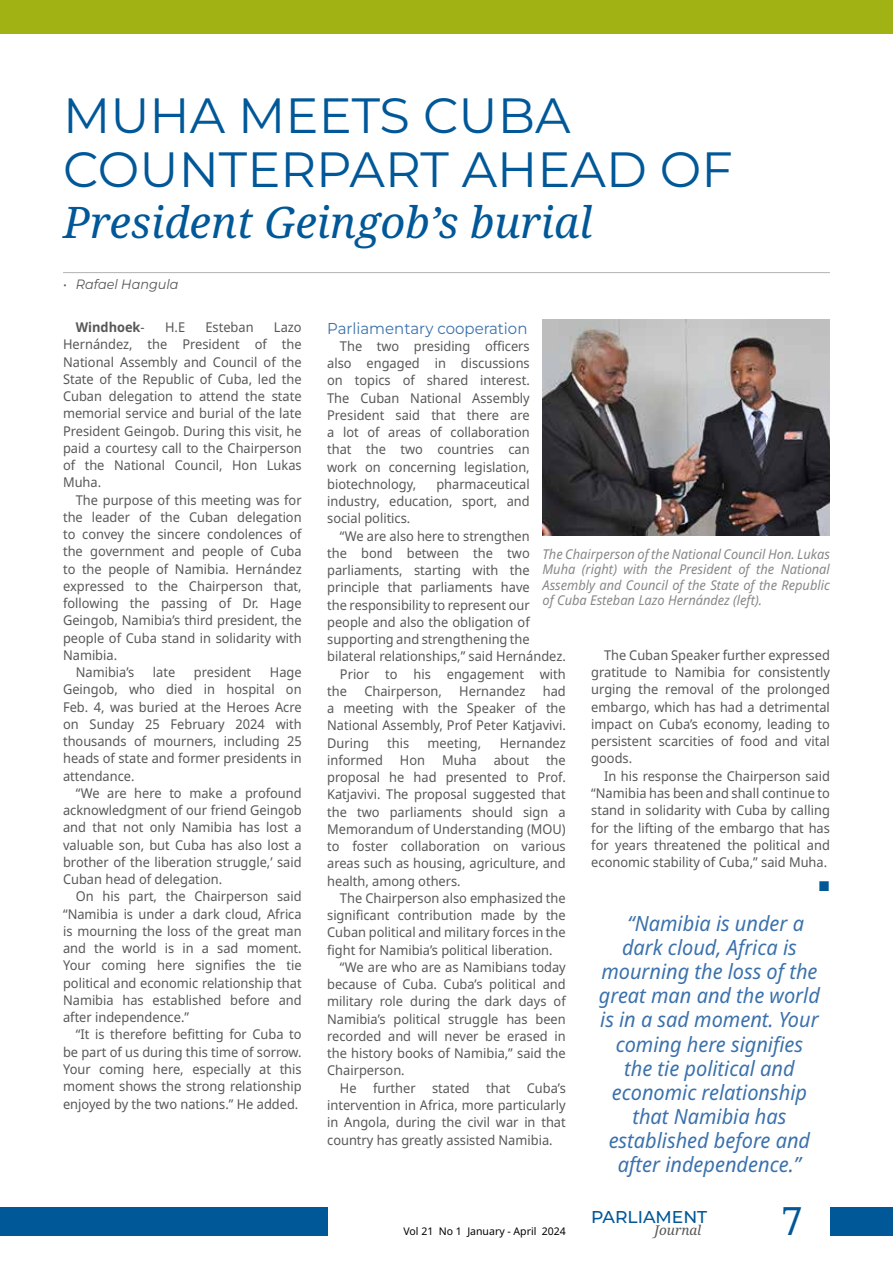
<style>
.page{position:relative;width:893px;height:1263px;background:#fff}
.page>*{position:absolute;margin:0;border:0;box-sizing:border-box;transform-origin:0 0}
.t1{font:49.5px/54px "Montserrat";color:#005898}
.t2{font:italic 43.5px "Noto Serif";color:#005898}
.t3{font:39px "Noto Serif";color:#005898}
.t4{font:italic 21px "Noto Sans";color:#3b71ac;scale:.95 1}
.t5{font:500 17.1px "Montserrat";color:#005898}
.t6{font:15.75px "Montserrat";color:#3b71ac;scale:.95 1}
.t7{font:13.5px/17.2px "Noto Sans";color:#575756;text-align:justify;scale:.95 1}
.t8{font:italic 13.5px/15.5px "Noto Sans";color:#878787;text-align:justify;scale:.95 1}
.t9{font:italic 13.5px "Montserrat";color:#575756;scale:.95 1}
.t10{font:700 13.5px "Noto Sans";color:#575756;scale:.95 1}
.t11{font:italic 13.5px "Noto Serif";color:#575756}
.t12{font:10.5px "Noto Sans";color:#000}
.s1{font-weight:400}
</style>
<div class="page">
<div style="left:831px;top:1206px;width:62px;height:29px;background:#005898"></div>
<div style="left:0;top:1206px;width:327px;height:29px;background:#005898"></div>
<div style="left:0;top:0;width:893px;height:34px;background:#a1b314"></div>
<hr style="left:63px;top:272px;width:767px;height:1px;background:#b3b2b2">
<img style="left:542px;top:320px;width:288px;height:216px">
<h1 class="t1" style="left:63px;top:87px;width:671px">MUHA MEETS CUBA<br>COUNTERPART AHEAD OF</h1>
<h2 class="t2" style="left:63px;top:192px;width:531px">President Geingob’s burial</h2>
<p class="t9" style="left:63px;top:275px;width:123px">• Rafael Hangula</p>
<p class="t10" style="left:76px;top:319px;width:74px">Windhoek<span class="s1">-</span></p>
<p class="t7" style="left:165px;top:319px;width:23px">H.E</p>
<p class="t7" style="left:205px;top:319px;width:52px">Esteban</p>
<p class="t6" style="left:327px;top:317px;width:212px">Parliamentary cooperation</p>
<p class="t7" style="left:327px;top:337px;width:215px;text-indent:13px">The two presiding officers also engaged in discussions on topics of shared interest.<br>The Cuban National Assembly President said that there are a lot of areas of collaboration that the two countries can work on concerning legislation, biotechnology,</p>
<p class="t7" style="left:63px;top:319px;width:253px;text-indent:211px">Lazo Hernández, the President of the National Assembly and Council of the State of the Republic of Cuba, led the Cuban delegation to attend the state memorial service and burial of the late President Geingob. During this visit, he paid a courtesy call to the Chairperson of the National Council, Hon Lukas Muha.</p>
<p class="t7" style="left:76px;top:491px;width:239px">The purpose of this meeting was for</p>
<p class="t7" style="left:63px;top:508px;width:253px">the leader of the Cuban delegation</p>
<p class="t7" style="left:63px;top:526px;width:253px">to convey the sincere condolences of</p>
<p class="t7" style="left:63px;top:543px;width:253px">the government and people of Cuba</p>
<p class="t7" style="left:63px;top:560px;width:253px">to the people of Namibia. Hernández</p>
<p class="t7" style="left:63px;top:578px;width:253px">expressed to the Chairperson that,</p>
<p class="t7" style="left:63px;top:595px;width:253px">following the passing of Dr. Hage</p>
<p class="t7" style="left:63px;top:612px;width:253px">Geingob, Namibia’s third president, the</p>
<p class="t7" style="left:63px;top:629px;width:253px">people of Cuba stand in solidarity with</p>
<p class="t7" style="left:63px;top:647px;width:58px">Namibia.</p>
<p class="t7" style="left:76px;top:664px;width:63px">Namibia’s</p>
<p class="t7" style="left:153px;top:664px;width:25px">late</p>
<p class="t7" style="left:194px;top:664px;width:62px">president</p>
<p class="t7" style="left:327px;top:475px;width:215px;text-indent:109px">pharmaceutical industry, education, sport, and social politics.</p>
<p class="t7" style="left:340px;top:527px;width:201px">“We are also here to strengthen</p>
<p class="t7" style="left:327px;top:544px;width:215px">the bond between the two</p>
<p class="t7" style="left:327px;top:562px;width:215px">parliaments, starting with the</p>
<p class="t7" style="left:327px;top:579px;width:215px">principle that parliaments have</p>
<p class="t7" style="left:327px;top:596px;width:215px">the responsibility to represent our</p>
<p class="t7" style="left:327px;top:613px;width:215px">people and also the obligation of</p>
<p class="t7" style="left:327px;top:631px;width:215px">supporting and strengthening the</p>
<p class="t7" style="left:327px;top:648px;width:253px">bilateral relationships,” said Hernández.</p>
<p class="t7" style="left:340px;top:665px;width:239px">Prior to his engagement with</p>
<p class="t7" style="left:327px;top:683px;width:22px">the</p>
<p class="t7" style="left:364px;top:683px;width:83px">Chairperson,</p>
<p class="t7" style="left:459px;top:683px;width:71px">Hernandez</p>
<p class="t8" style="left:542px;top:546px;width:304px">The Chairperson of the National Council Hon. Lukas Muha (right) with the President of the National Assembly and Council of the State of the Republic of Cuba Esteban Lazo Hernández (left).</p>
<p class="t7" style="left:591px;top:647px;width:253px;text-indent:13px">The Cuban Speaker further expressed gratitude to Namibia for consistently urging the removal of the prolonged embargo, which has had a detrimental impact on Cuba’s economy, leading to persistent scarcities of food and vital goods.</p>
<p class="t7" style="left:591px;top:767px;width:253px;text-indent:13px">In his response the Chairperson said “Namibia has been and shall continue to stand in solidarity with Cuba by calling for the lifting of the embargo that has for years threatened the political and economic stability of Cuba,” said Muha.</p>
<p class="t7" style="left:63px;top:664px;width:253px;text-indent:207px">Hage Geingob, who died in hospital on Feb. 4, was buried at the Heroes Acre on Sunday 25 February 2024 with thousands of mourners, including 25 heads of state and former presidents in attendance.</p>
<p class="t7" style="left:63px;top:785px;width:253px;text-indent:13px">“We are here to make a profound acknowledgment of our friend Geingob and that not only Namibia has lost a valuable son, but Cuba has also lost a brother of the liberation struggle,’ said Cuban head of delegation.</p>
<p class="t7" style="left:63px;top:888px;width:253px;text-indent:13px">On his part, the Chairperson said “Namibia is under a dark cloud, Africa is mourning the loss of the great man and the world is in a sad moment.<br>Your coming here signifies the tie political and economic relationship that Namibia has established before and after independence.”</p>
<p class="t7" style="left:63px;top:1026px;width:253px;text-indent:13px">“It is therefore befitting for Cuba to be part of us during this time of sorrow.<br>Your coming here, especially at this moment shows the strong relationship enjoyed by the two nations.” He added.</p>
<p class="t7" style="left:327px;top:683px;width:253px;text-indent:216px">had a meeting with the Speaker of the National Assembly, Prof Peter Katjavivi.<br>During</p>
<p class="t7" style="left:387px;top:734px;width:25px">this</p>
<p class="t7" style="left:428px;top:734px;width:58px">meeting,</p>
<p class="t7" style="left:500px;top:734px;width:71px">Hernandez</p>
<p class="t7" style="left:327px;top:752px;width:60px">informed</p>
<p class="t7" style="left:400px;top:752px;width:28px">Hon</p>
<p class="t7" style="left:442px;top:752px;width:38px">Muha</p>
<p class="t7" style="left:494px;top:752px;width:39px">about</p>
<p class="t7" style="left:327px;top:752px;width:253px;text-indent:219px">the proposal he had presented to Prof.<br>Katjavivi. The proposal suggested that the two parliaments should sign a Memorandum of Understanding (MOU) to foster collaboration on various areas such as housing, agriculture, and health, among others.</p>
<p class="t7" style="left:340px;top:890px;width:239px">The Chairperson also emphasized the</p>
<p class="t7" style="left:327px;top:907px;width:253px">significant contribution made by the</p>
<p class="t7" style="left:327px;top:924px;width:253px">Cuban political and military forces in the</p>
<p class="t7" style="left:327px;top:941px;width:239px">fight for Namibia’s political liberation.</p>
<p class="t7" style="left:340px;top:959px;width:239px">“We are who are as Namibians today</p>
<p class="t7" style="left:327px;top:976px;width:253px">because of Cuba. Cuba’s political and</p>
<p class="t7" style="left:327px;top:993px;width:253px">military role during the dark days of</p>
<p class="t7" style="left:327px;top:1010px;width:253px">Namibia’s political struggle has been</p>
<p class="t7" style="left:327px;top:1028px;width:253px">recorded and will never be erased in</p>
<p class="t7" style="left:327px;top:1045px;width:253px">the history books of Namibia,” said the</p>
<p class="t7" style="left:327px;top:1062px;width:83px">Chairperson.</p>
<p class="t7" style="left:340px;top:1079px;width:239px">He further stated that Cuba’s</p>
<p class="t7" style="left:327px;top:1097px;width:253px">intervention in Africa, more particularly</p>
<p class="t7" style="left:327px;top:1114px;width:253px">in Angola, during the civil war in that</p>
<p class="t7" style="left:327px;top:1131px;width:239px">country has greatly assisted Namibia.</p>
<h3 class="t4" style="left:628px;top:908px;width:187px">“Namibia is under a</h3>
<h3 class="t4" style="left:622px;top:932px;width:185px">dark cloud, Africa is</h3>
<h3 class="t4" style="left:601px;top:956px;width:229px">mourning the loss of the</h3>
<h3 class="t4" style="left:599px;top:980px;width:234px">great man and the world</h3>
<h3 class="t4" style="left:600px;top:1004px;width:231px">is in a sad moment. Your</h3>
<h3 class="t4" style="left:616px;top:1029px;width:199px">coming here signifies</h3>
<h3 class="t4" style="left:624px;top:1053px;width:181px">the tie political and</h3>
<h3 class="t4" style="left:612px;top:1077px;width:207px">economic relationship</h3>
<h3 class="t4" style="left:632px;top:1101px;width:164px">that Namibia has</h3>
<h3 class="t4" style="left:609px;top:1125px;width:214px">established before and</h3>
<h3 class="t4" style="left:618px;top:1149px;width:194px">after independence.”</h3>
<p class="t12" style="left:403px;top:1225px;width:164px">Vol 21 No 1 January - April 2024</p>
<p class="t5" style="left:591px;top:1205px;width:118px">PARLIAMENT</p>
<p class="t11" style="left:654px;top:1221px;width:49px">Journal</p>
<h3 class="t3" style="left:781px;top:1194px;width:23px">7</h3>
</div>
